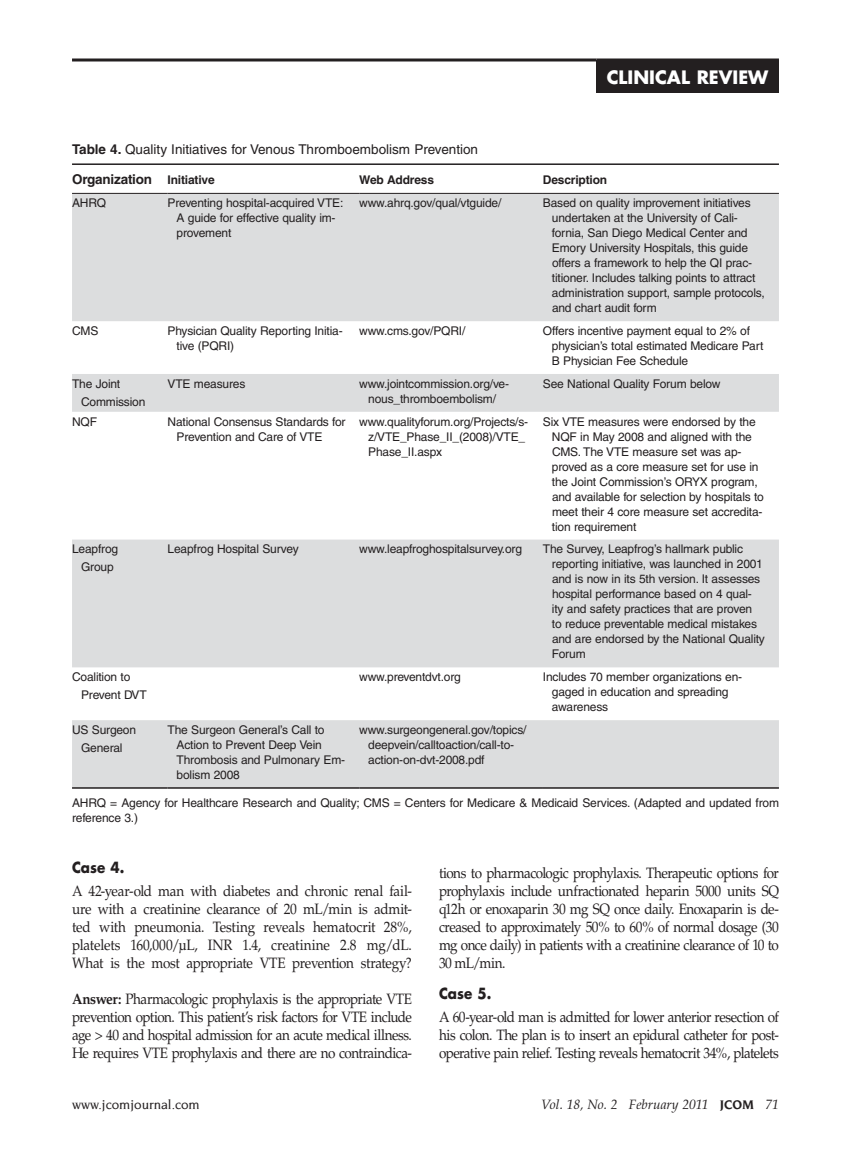
<style>
.page{position:relative;width:851px;height:1161px;background:#fff}
.page>*{position:absolute;margin:0;border:0;box-sizing:border-box;transform-origin:0 0}
.t1{font:700 18px "Futura";color:#fff}
.t2{font:15px/18px "Palatino";letter-spacing:-.035em;color:#231f20;text-align:justify;scale:.9 1}
.t3{font:700 15px "Futura";color:#231f20;scale:.9 1}
.t4{font:13.5px "Helvetica";color:#231f20}
.t5{font:italic 13.5px "Palatino";color:#231f20}
.t6{font:700 13.5px "Helvetica";letter-spacing:-.015em;color:#231f20}
.t7{font:500 13.5px "Novarese";color:#231f20}
.t8{font:12px/15px "Helvetica";letter-spacing:-.015em;color:#231f20}
.t9{font:700 12px "Helvetica";letter-spacing:-.015em;color:#231f20}
.s1{font-weight:700}
.s2{font-size:12px}
.s3{font-family:"Novarese";font-weight:700;font-style:normal}
</style>
<div class="page">
<div style="left:596px;top:60px;width:182px;height:33px;background:#231f20"></div>
<svg style="left:72px;top:58px;width:524px;height:4px;background:#595657"></svg>
<svg style="left:596px;top:58px;width:182px;height:2px"></svg>
<hr style="left:72px;top:163px;width:707px;height:2px;background:#231f20">
<svg style="left:72px;top:194px;width:707px;height:593px;fill:#dcddde"></svg>
<hr style="left:72px;top:193px;width:96px;height:1px;background:#231f20">
<hr style="left:168px;top:193px;width:191px;height:1px;background:#231f20">
<hr style="left:359px;top:193px;width:184px;height:1px;background:#231f20">
<hr style="left:543px;top:193px;width:236px;height:1px;background:#231f20">
<hr style="left:168px;top:787px;width:191px;height:2px;background:#231f20">
<hr style="left:359px;top:787px;width:184px;height:2px;background:#231f20">
<hr style="left:543px;top:787px;width:236px;height:2px;background:#231f20">
<hr style="left:72px;top:787px;width:96px;height:2px;background:#231f20">
<h1 class="t1" style="left:606px;top:64px;width:163px">CLINICAL REVIEW</h1>
<p class="t4" style="left:72px;top:142px;width:407px"><span class="s1">Table 4.</span> Quality Initiatives for Venous Thromboembolism Prevention</p>
<p class="t6" style="left:72px;top:171px;width:144px">Organization <span class="s2">Initiative</span></p>
<p class="t9" style="left:359px;top:173px;width:76px">Web Address</p>
<p class="t9" style="left:543px;top:173px;width:66px">Description</p>
<p class="t8" style="left:72px;top:195px;width:36px">AHRQ</p>
<p class="t8" style="left:177px;top:195px;width:168px;text-indent:-9px">Preventing hospital-acquired VTE:<br>A guide for effective quality im&shy;provement</p>
<p class="t8" style="left:359px;top:195px;width:143px">www.ahrq.gov/qual/vtguide/</p>
<p class="t8" style="left:552px;top:195px;width:214px;text-indent:-9px">Based on quality improvement initiatives undertaken at the University of Cali&shy;fornia, San Diego Medical Center and Emory University Hospitals, this guide offers a framework to help the QI prac&shy;titioner. Includes talking points to attract administration support, sample protocols, and chart audit form</p>
<p class="t8" style="left:72px;top:323px;width:28px">CMS</p>
<p class="t8" style="left:177px;top:323px;width:168px;text-indent:-9px">Physician Quality Reporting Initia&shy;tive (PQRI)</p>
<p class="t8" style="left:359px;top:323px;width:108px">www.cms.gov/PQRI/</p>
<p class="t8" style="left:552px;top:323px;width:213px;text-indent:-9px">Offers incentive payment equal to 2% of physician’s total estimated Medicare Part<br>B Physician Fee Schedule</p>
<p class="t8" style="left:81px;top:375px;width:66px;line-height:18px;text-indent:-9px">The Joint<br>Commission</p>
<p class="t8" style="left:167px;top:376px;width:79px">VTE measures</p>
<p class="t8" style="left:359px;top:376px;width:151px;text-align:center">www.jointcommission.org/ve&shy;nous_thromboembolism/</p>
<p class="t8" style="left:543px;top:376px;width:179px">See National Quality Forum below</p>
<p class="t8" style="left:72px;top:414px;width:26px">NQF</p>
<p class="t8" style="left:177px;top:414px;width:170px;text-indent:-9px">National Consensus Standards for<br>Prevention and Care of VTE</p>
<p class="t8" style="left:368px;top:414px;width:161px;text-indent:-9px">www.qualityforum.org/Projects/s&shy;z/VTE_Phase_II_(2008)/VTE_<br>Phase_II.aspx</p>
<p class="t8" style="left:552px;top:414px;width:213px;text-indent:-9px">Six VTE measures were endorsed by the NQF in May 2008 and aligned with the CMS. The VTE measure set was ap&shy;proved as a core measure set for use in the Joint Commission’s ORYX program, and available for selection by hospitals to meet their 4 core measure set accredita&shy;tion requirement</p>
<p class="t8" style="left:72px;top:540px;width:48px;line-height:18px;text-align:center">Leapfrog<br>Group</p>
<p class="t8" style="left:167px;top:542px;width:133px">Leapfrog Hospital Survey</p>
<p class="t8" style="left:359px;top:542px;width:164px">www.leapfroghospitalsurvey.org</p>
<p class="t8" style="left:552px;top:542px;width:214px;text-indent:-9px">The Survey, Leapfrog’s hallmark public reporting initiative, was launched in 2001 and is now in its 5th version. It assesses hospital performance based on 4 qual&shy;ity and safety practices that are proven to reduce preventable medical mistakes and are endorsed by the National Quality Forum</p>
<p class="t8" style="left:81px;top:668px;width:67px;line-height:18px;text-indent:-9px">Coalition to<br>Prevent DVT</p>
<p class="t8" style="left:359px;top:669px;width:103px">www.preventdvt.org</p>
<p class="t8" style="left:552px;top:669px;width:192px;text-indent:-9px">Includes 70 member organizations en&shy;gaged in education and spreading awareness</p>
<p class="t8" style="left:72px;top:721px;width:66px;line-height:18px;text-align:center">US Surgeon<br>General</p>
<p class="t8" style="left:176px;top:722px;width:170px;text-indent:-9px">The Surgeon General’s Call to<br>Action to Prevent Deep Vein<br>Thrombosis and Pulmonary Em&shy;bolism 2008</p>
<p class="t8" style="left:368px;top:722px;width:160px;text-indent:-9px">www.surgeongeneral.gov/topics/ deepvein/calltoaction/call-to&shy;action-on-dvt-2008.pdf</p>
<p class="t8" style="left:72px;top:795px;width:708px">AHRQ = Agency for Healthcare Research and Quality; CMS = Centers for Medicare &amp; Medicaid Services. (Adapted and updated from reference 3.)</p>
<p class="t3" style="left:72px;top:857px;width:60px">CASE 4.</p>
<p class="t2" style="left:72px;top:882px;width:379px">A 42-year-old man with diabetes and chronic renal fail&shy;ure with a creatinine clearance of 20 mL/min is admit&shy;ted with pneumonia. Testing reveals hematocrit 28%, platelets 160,000/µL, INR 1.4, creatinine 2.8 mg/dL.<br>What is the most appropriate VTE prevention strategy?</p>
<p class="t2" style="left:72px;top:990px;width:379px"><span class="s1">Answer:</span> Pharmacologic prophylaxis is the appropriate VTE prevention option. This patient’s risk factors for VTE include age &gt; 40 and hospital admission for an acute medical illness.<br>He requires VTE prophylaxis and there are no contraindica-</p>
<p class="t2" style="left:439px;top:864px;width:379px">tions to pharmacologic prophylaxis. Therapeutic options for prophylaxis include unfractionated heparin 5000 units SQ q12h or enoxaparin 30 mg SQ once daily. Enoxaparin is de&shy;creased to approximately 50% to 60% of normal dosage (30 mg once daily) in patients with a creatinine clearance of 10 to 30 mL/min.</p>
<p class="t3" style="left:439px;top:983px;width:60px">CASE 5.</p>
<p class="t2" style="left:439px;top:1008px;width:379px">A 60-year-old man is admitted for lower anterior resection of his colon. The plan is to insert an epidural catheter for post&shy;operative pain relief. Testing reveals hematocrit 34%, platelets</p>
<p class="t7" style="left:72px;top:1097px;width:129px">www.jcomjournal.com</p>
<p class="t5" style="left:541px;top:1096px;width:239px">Vol. 18, No. 2 February 2011 <span class="s3">JCOM</span> 71</p>
</div>
